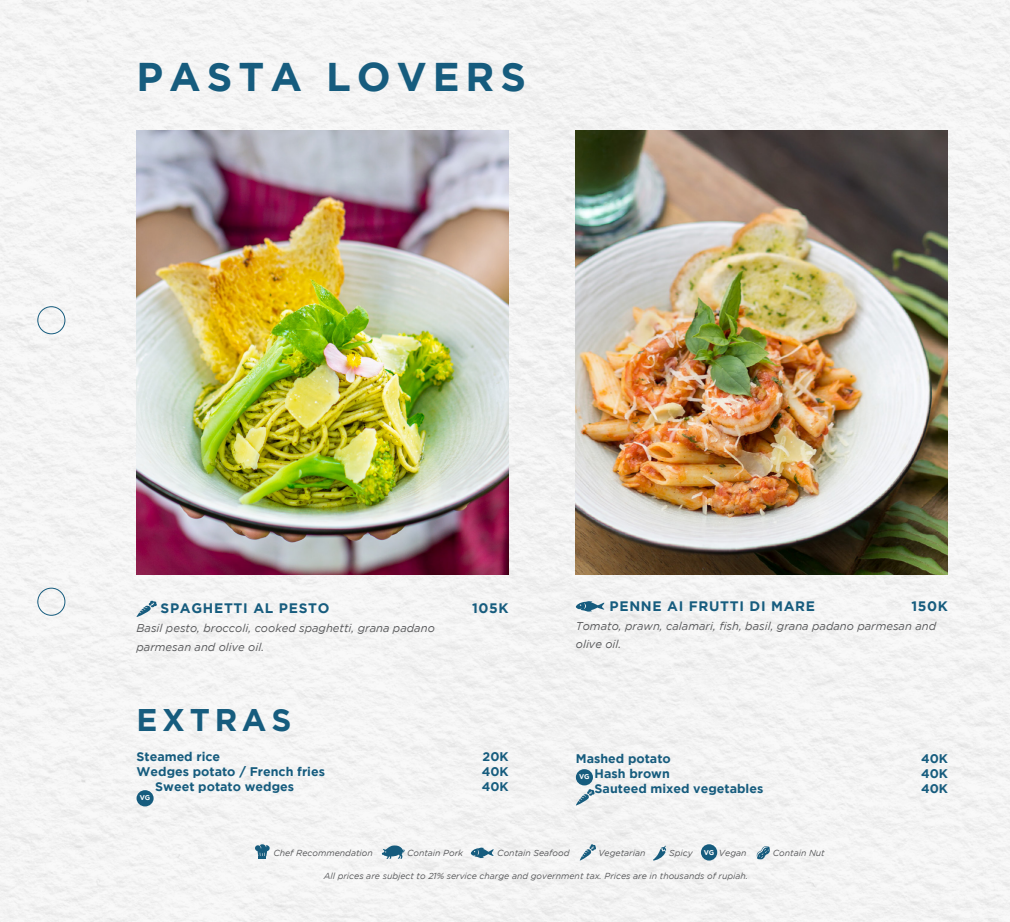
<style>
.page{position:relative;width:1010px;height:922px;background:#fff}
.page>*{position:absolute;margin:0;border:0;box-sizing:border-box;transform-origin:0 0}
.Title_TOP_MENU{font:700 40px "Gotham";letter-spacing:.15em;color:#165c7e}
.Title_TOP_MENU-2{font:700 31.25px "Gotham";letter-spacing:.15em;color:#165c7e}
.Title_Menu{font:700 13.75px "Gotham";letter-spacing:.05em;color:#165c7e}
.Title_Menu-2{font:700 12.5px "Gotham";color:#165c7e}
.Paragraph_Style_1{font:italic 11.25px "Gotham";color:#57585a}
.Title_Menu-3{font:italic 11.25px/18.8px "Gotham";color:#57585a}
.t1{font:italic 8.75px "Gotham";color:#57585a}
.t2{font:700 6.88px "Gotham";color:#fff}
</style>
<div class="page">
<div style="left:0;top:0;width:1010px;height:921px;background:#f4f4f4"></div>
<img style="left:576px;top:131px;width:372px;height:443px">
<img style="left:137px;top:131px;width:372px;height:443px">
<svg style="left:136px;top:600px;width:21px;height:17px"></svg>
<svg style="left:576px;top:600px;width:29px;height:11px"></svg>
<div style="left:37px;top:306px;width:28px;height:28px;border:1px solid #165c7e;border-radius:50%"></div>
<div style="left:37px;top:587px;width:28px;height:28px;border:1px solid #165c7e;border-radius:50%"></div>
<svg style="left:757px;top:845px;width:13px;height:14px"></svg>
<svg style="left:580px;top:843px;width:16px;height:17px"></svg>
<svg style="left:471px;top:847px;width:23px;height:11px"></svg>
<svg style="left:255px;top:843px;width:15px;height:15px"></svg>
<svg style="left:382px;top:845px;width:23px;height:14px"></svg>
<svg style="left:653px;top:845px;width:13px;height:15px"></svg>
<div style="left:701px;top:844px;width:16px;height:16px;background:#165c7e;border-radius:50%"></div>
<svg style="left:576px;top:788px;width:19px;height:17px"></svg>
<div style="left:576px;top:769px;width:17px;height:16px;background:#165c7e;border-radius:50%"></div>
<div style="left:137px;top:790px;width:17px;height:16px;background:#165c7e;border-radius:50%"></div>
<p class="Title_TOP_MENU" style="left:137px;top:54px;width:391px">PASTA LOVERS</p>
<p class="Title_Menu" style="left:161px;top:600px;width:170px">SPAGHETTI AL PESTO</p>
<p class="Title_Menu" style="left:472px;top:600px;width:38px">105K</p>
<p class="Paragraph_Style_1" style="left:137px;top:621px;width:300px">Basil pesto, broccoli, cooked spaghetti, grana padano</p>
<p class="Paragraph_Style_1" style="left:137px;top:640px;width:129px">parmesan and olive oil.</p>
<p class="Title_TOP_MENU-2" style="left:137px;top:701px;width:156px">EXTRAS</p>
<p class="Title_Menu-2" style="left:137px;top:749px;width:85px">Steamed rice</p>
<p class="Title_Menu-2" style="left:483px;top:749px;width:28px">20K</p>
<p class="Title_Menu-2" style="left:137px;top:764px;width:190px">Wedges potato / French fries</p>
<p class="Title_Menu-2" style="left:482px;top:764px;width:28px">40K</p>
<p class="Title_Menu-2" style="left:155px;top:779px;width:140px">Sweet potato wedges</p>
<p class="Title_Menu-2" style="left:482px;top:779px;width:28px">40K</p>
<p class="t2" style="left:140px;top:793px;width:12px">VG</p>
<p class="Title_Menu" style="left:609px;top:597px;width:207px">PENNE AI FRUTTI DI MARE</p>
<p class="Title_Menu" style="left:911px;top:597px;width:38px">150K</p>
<p class="Title_Menu-3" style="left:576px;top:616px;width:362px">Tomato, prawn, calamari, fish, basil, grana padano parmesan and olive oil.</p>
<p class="Title_Menu-2" style="left:576px;top:751px;width:96px">Mashed potato</p>
<p class="Title_Menu-2" style="left:921px;top:751px;width:28px">40K</p>
<p class="Title_Menu-2" style="left:595px;top:766px;width:77px">Hash brown</p>
<p class="Title_Menu-2" style="left:921px;top:766px;width:28px">40K</p>
<p class="Title_Menu-2" style="left:595px;top:781px;width:170px">Sauteed mixed vegetables</p>
<p class="Title_Menu-2" style="left:921px;top:781px;width:28px">40K</p>
<p class="t2" style="left:579px;top:772px;width:12px">VG</p>
<p class="t1" style="left:273px;top:847px;width:101px">Chef Recommendation</p>
<p class="t1" style="left:407px;top:847px;width:58px">Contain Pork</p>
<p class="t1" style="left:497px;top:847px;width:74px">Contain Seafood</p>
<p class="t1" style="left:598px;top:847px;width:49px">Vegetarian</p>
<p class="t1" style="left:669px;top:847px;width:25px">Spicy</p>
<p class="t1" style="left:719px;top:847px;width:29px">Vegan</p>
<p class="t1" style="left:773px;top:847px;width:53px">Contain Nut</p>
<p class="t2" style="left:704px;top:847px;width:12px">VG</p>
<p class="t1" style="left:324px;top:870px;width:426px">All prices are subject to 21% service charge and government tax. Prices are in thousands of rupiah.</p>
</div>
